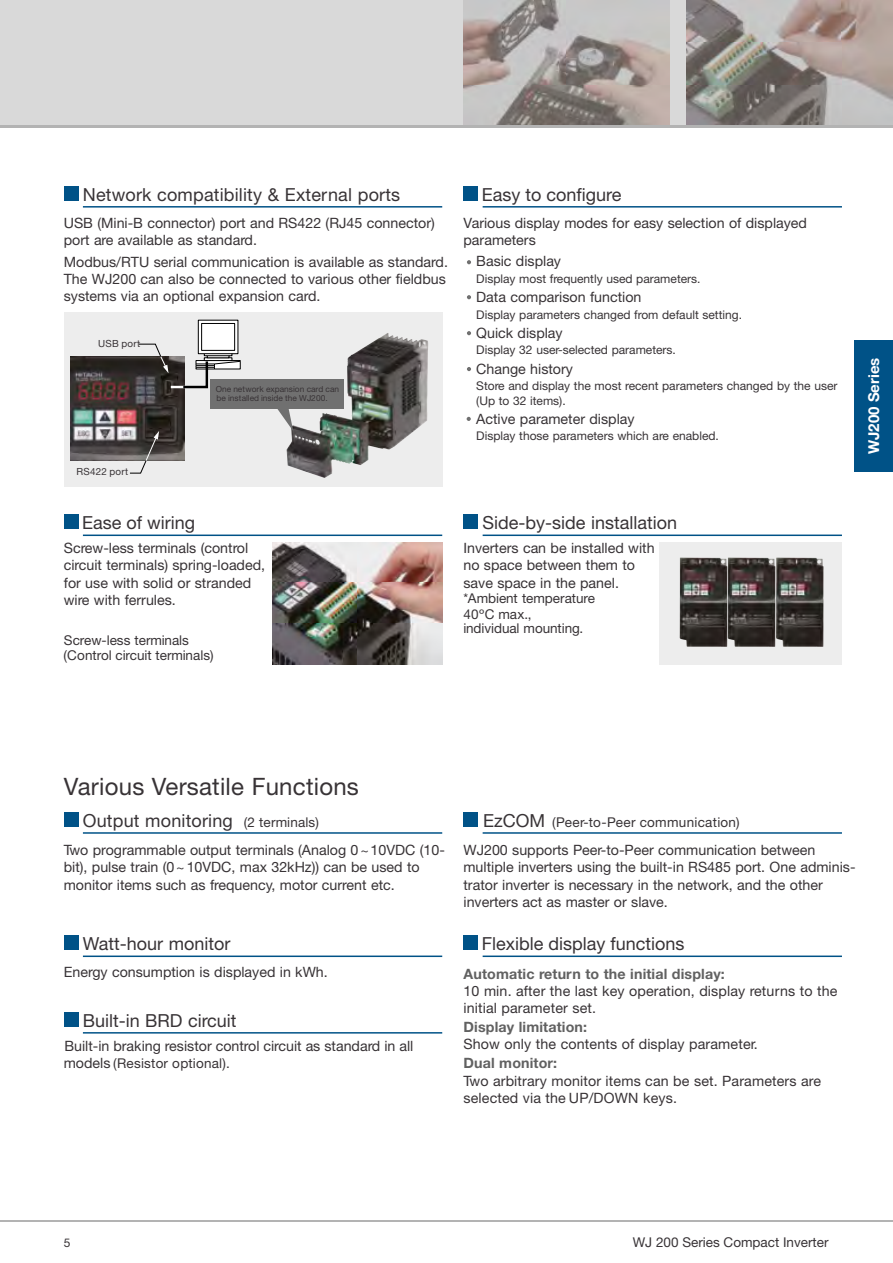
<style>
.page{position:relative;width:893px;height:1263px;background:#fff}
.page>*{position:absolute;margin:0;border:0;box-sizing:border-box;transform-origin:0 0}
.t1{font:24px "Helvetica Neue LT";letter-spacing:.01em;color:#383336}
.t2{font:18px "Helvetica Neue LT";color:#383336}
.t3{font:700 15px "Helvetica Neue LT";color:#fff}
.t4{font:14.25px/17.1px "Helvetica Neue LT";color:#383336}
.t5{font:700 14.25px "Helvetica Neue LT";letter-spacing:.01em;color:#616161}
.t6{font:13.5px/29.4px "Helvetica Neue LT";color:#383336}
.t7{font:13.5px "Helvetica Neue LT";letter-spacing:.02em;color:#383336}
.t8{font:12px/14.4px "Helvetica Neue LT";color:#383336}
.t9{font:9.75px "Helvetica Neue LT";letter-spacing:.025em;color:#383336}
.t10{font:8.25px/8.7px "Helvetica Neue LT";color:#383336}
.s1{font-size:13.5px}
.s2{font-size:18px}
.s3{font-size:14.25px}
</style>
<div class="page">
<div style="left:0;top:0;width:893px;height:128px;background:#d9d9d9"></div>
<img style="left:687px;top:0;width:206px;height:125px">
<img style="left:463px;top:0;width:207px;height:125px">
<hr style="left:83px;top:206px;width:359px;height:2px;background:#005287">
<div style="left:64px;top:186px;width:14px;height:15px;background:#005287"></div>
<hr style="left:83px;top:534px;width:359px;height:2px;background:#005287">
<div style="left:64px;top:514px;width:14px;height:15px;background:#005287"></div>
<hr style="left:483px;top:534px;width:359px;height:2px;background:#005287">
<div style="left:463px;top:514px;width:15px;height:15px;background:#005287"></div>
<hr style="left:483px;top:832px;width:359px;height:2px;background:#005287">
<div style="left:463px;top:812px;width:15px;height:15px;background:#005287"></div>
<hr style="left:83px;top:832px;width:359px;height:2px;background:#005287">
<div style="left:64px;top:812px;width:14px;height:15px;background:#005287"></div>
<hr style="left:483px;top:955px;width:359px;height:2px;background:#005287">
<div style="left:463px;top:935px;width:15px;height:15px;background:#005287"></div>
<hr style="left:83px;top:955px;width:359px;height:2px;background:#005287">
<div style="left:64px;top:935px;width:14px;height:15px;background:#005287"></div>
<hr style="left:83px;top:1032px;width:359px;height:1px;background:#005287">
<div style="left:64px;top:1012px;width:14px;height:14px;background:#005287"></div>
<hr style="left:483px;top:206px;width:359px;height:2px;background:#005287">
<div style="left:463px;top:186px;width:15px;height:15px;background:#005287"></div>
<div style="left:64px;top:313px;width:378px;height:174px;background:#ededed"></div>
<img style="left:287px;top:333px;width:141px;height:145px">
<img style="left:71px;top:357px;width:113px;height:104px">
<div style="left:198px;top:320px;width:40px;height:34px;background:#fff"></div>
<div style="left:201px;top:323px;width:34px;height:28px;border:1px solid #000"></div>
<div style="left:210px;top:380px;width:134px;height:29px;background:#707070"></div>
<svg style="left:130px;top:431px;width:29px;height:42px"></svg>
<svg style="left:277px;top:409px;width:16px;height:22px"></svg>
<svg style="left:138px;top:344px;width:103px;height:45px"></svg>
<div style="left:659px;top:542px;width:183px;height:122px;background:#ededed"></div>
<img style="left:272px;top:542px;width:170px;height:122px">
<img style="left:680px;top:558px;width:144px;height:89px">
<hr style="left:0;top:1220px;width:893px;height:2px;background:#b3b3b3">
<hr style="left:0;top:125px;width:893px;height:3px;background:#b3b3b3">
<div style="left:855px;top:340px;width:38px;height:132px;background:#005287"></div>
<svg style="left:467px;top:260px;width:4px;height:4px"></svg>
<svg style="left:467px;top:295px;width:4px;height:4px"></svg>
<svg style="left:467px;top:331px;width:4px;height:4px"></svg>
<svg style="left:467px;top:367px;width:4px;height:4px"></svg>
<svg style="left:467px;top:417px;width:4px;height:4px"></svg>
<p class="t2" style="left:83px;top:188px;width:319px">Network compatibility &amp; External ports</p>
<p class="t4" style="left:64px;top:216px;width:372px">USB (Mini-B connector) port and RS422 (RJ45 connector) port are available as standard.</p>
<p class="t4" style="left:64px;top:254px;width:386px">Modbus/RTU serial communication is available as standard.<br>The WJ200 can also be connected to various other fieldbus systems via an optional expansion card.</p>
<p class="t9" style="left:98px;top:340px;width:44px">USB port</p>
<p class="t9" style="left:76px;top:468px;width:53px">RS422 port</p>
<p class="t10" style="left:216px;top:385px;width:125px">One network expansion card can be installed inside the WJ200.</p>
<p class="t2" style="left:482px;top:188px;width:141px">Easy to configure</p>
<p class="t4" style="left:463px;top:216px;width:345px">Various display modes for easy selection of displayed parameters</p>
<p class="t4" style="left:476px;top:254px;width:86px">Basic display</p>
<p class="t8" style="left:476px;top:273px;width:226px">Display most frequently used parameters.</p>
<p class="t4" style="left:476px;top:290px;width:167px">Data comparison function</p>
<p class="t8" style="left:476px;top:308px;width:267px">Display parameters changed from default setting.</p>
<p class="t4" style="left:476px;top:326px;width:88px">Quick display</p>
<p class="t8" style="left:476px;top:344px;width:201px">Display 32 user-selected parameters.</p>
<p class="t4" style="left:476px;top:361px;width:98px">Change history</p>
<p class="t8" style="left:476px;top:380px;width:363px">Store and display the most recent parameters changed by the user (Up to 32 items).</p>
<p class="t4" style="left:476px;top:412px;width:160px">Active parameter display</p>
<p class="t8" style="left:476px;top:430px;width:244px">Display those parameters which are enabled.</p>
<p class="t2" style="left:82px;top:516px;width:114px">Ease of wiring</p>
<p class="t2" style="left:482px;top:516px;width:196px">Side-by-side installation</p>
<p class="t4" style="left:64px;top:541px;width:203px">Screw-less terminals (control circuit terminals) spring-loaded, for use with solid or stranded wire with ferrules.</p>
<p class="t6" style="left:64px;top:634px;width:151px;line-height:15px">Screw-less terminals (Control circuit terminals)</p>
<p class="t4" style="left:463px;top:541px;width:193px">Inverters can be installed with no space between them to save space in the panel.</p>
<p class="t6" style="left:463px;top:585px;width:133px">*Ambient temperature individual mounting.</p>
<p class="t6" style="left:463px;top:600px;width:70px">40ºC max.,</p>
<p class="t3" style="left:868px;top:454px;width:98px;rotate:-90deg">WJ200 Series</p>
<h1 class="t1" style="left:64px;top:777px;width:297px">Various Versatile Functions</h1>
<p class="t2" style="left:83px;top:814px;width:238px">Output monitoring <span class="s1">(2 terminals)</span></p>
<p class="t7" style="left:483px;top:817px;width:258px"><span class="s2">EzCOM</span> (Peer-to-Peer communication)</p>
<p class="t4" style="left:64px;top:843px;width:383px">Two programmable output terminals (Analog 0 ~ 10VDC (10- bit), pulse train (0 ~ 10VDC, max 32kHz)) can be used to monitor items such as frequency, motor current etc.</p>
<p class="t4" style="left:463px;top:843px;width:394px">WJ200 supports Peer-to-Peer communication between multiple inverters using the built-in RS485 port. One adminis&shy;trator inverter is necessary in the network, and the other inverters act as master or slave.</p>
<p class="t2" style="left:83px;top:937px;width:149px">Watt-hour monitor</p>
<p class="t2" style="left:482px;top:937px;width:204px">Flexible display functions</p>
<p class="t4" style="left:64px;top:964px;width:265px">Energy consumption is displayed in kWh.</p>
<p class="t2" style="left:83px;top:1014px;width:155px">Built-in BRD circuit</p>
<p class="t4" style="left:64px;top:1039px;width:350px">Built-in braking resistor control circuit as standard in all</p>
<p class="t6" style="left:64px;top:1050px;width:168px"><span class="s3">models</span> (Resistor optional).</p>
<p class="t5" style="left:463px;top:968px;width:263px">Automatic return to the initial display:</p>
<p class="t4" style="left:463px;top:983px;width:375px">10 min. after the last key operation, display returns to the initial parameter set.</p>
<p class="t5" style="left:463px;top:1022px;width:125px">Display limitation:</p>
<p class="t4" style="left:463px;top:1037px;width:296px">Show only the contents of display parameter.</p>
<p class="t5" style="left:463px;top:1058px;width:95px">Dual monitor:</p>
<p class="t4" style="left:463px;top:1073px;width:359px">Two arbitrary monitor items can be set. Parameters are selected via the UP/DOWN keys.</p>
<p class="t8" style="left:64px;top:1236px;width:8px">5</p>
<p class="t6" style="left:633px;top:1228px;width:197px">WJ 200 Series Compact Inverter</p>
</div>
